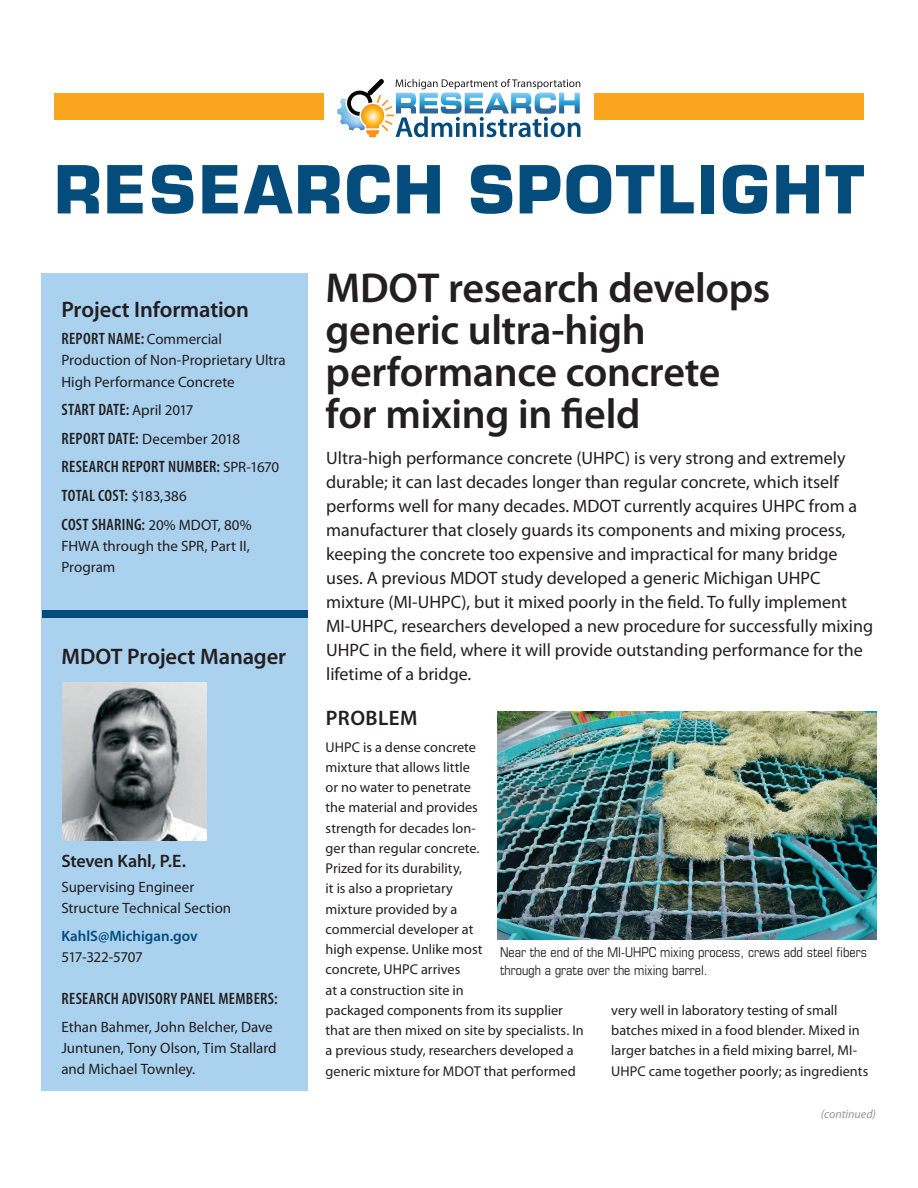
<style>
.page{position:relative;width:918px;height:1188px;background:#fff}
.page>*{position:absolute;margin:0;border:0;box-sizing:border-box;transform-origin:0 0}
.t1{font:700 64.5px "Eurostile";letter-spacing:.04em;color:#034c7c}
.t2{font:600 42px/42px "Myriad Pro";letter-spacing:-.01em;color:#231f20}
.Project_Info_Header{font:600 22.5px "Myriad Pro";letter-spacing:-.005em;color:#231f20}
.Subheads{font:600 21px "Myriad Pro";letter-spacing:.02em;color:#231f20}
.Introductory_Text{font:18px/24px "Myriad Pro";color:#231f20}
.Sidebar_subhead{font:600 18px "Myriad Pro";letter-spacing:-.01em;color:#231f20}
.sidebar_copy{font:600 condensed 16.5px "Myriad Pro";letter-spacing:.015em;color:#231f20}
.sidebar_copy-2{font:15px/21px "Myriad Pro";color:#231f20}
.sidebar_copy-3{font:600 15px/21px "Myriad Pro";color:#034c7c}
.Body_Copy_No_Indent{font:14.25px/20.2px "Myriad Pro";letter-spacing:.005em;color:#231f20}
.t3{font:condensed 13.5px/18px "Eurostile";color:#231f20}
.t4{font:italic 12px "Myriad Pro";color:#939598}
.s1{font-weight:400;font-stretch:normal;font-size:15px}
.s2{font-weight:600;font-stretch:condensed;font-size:16.5px}
.s3{font-weight:400;color:#231f20}
</style>
<div class="page">
<div style="left:54px;top:93px;width:810px;height:27px;background:#f9a51e"></div>
<div style="left:324px;top:54px;width:270px;height:112px;background:#fff"></div>
<div style="left:41px;top:273px;width:267px;height:818px;background:#aad1ee"></div>
<img style="left:498px;top:712px;width:378px;height:227px">
<img style="left:63px;top:683px;width:143px;height:157px">
<svg style="left:338px;top:79px;width:242px;height:58px"></svg>
<div style="left:42px;top:610px;width:265px;height:8px;background:#034c7c"></div>
<p class="t1" style="left:54px;top:150px;width:811px">RESEARCH SPOTLIGHT</p>
<p class="Project_Info_Header" style="left:61px;top:297px;width:189px">Project Information</p>
<p class="sidebar_copy" style="left:62px;top:329px;width:162px">REPORT NAME: <span class="s1">Commercial</span></p>
<p class="sidebar_copy-2" style="left:61px;top:349px;width:226px;line-height:22.5px">Production of Non-Proprietary Ultra<br>High Performance Concrete</p>
<p class="sidebar_copy" style="left:62px;top:400px;width:134px">START DATE: <span class="s1">April 2017</span></p>
<p class="sidebar_copy-2" style="left:62px;top:429px;width:180px"><span class="s2">REPORT DATE:</span> December 2018</p>
<p class="sidebar_copy" style="left:62px;top:457px;width:219px">RESEARCH REPORT NUMBER: <span class="s1">SPR-1670</span></p>
<p class="sidebar_copy" style="left:62px;top:487px;width:127px">TOTAL COST: <span class="s1">$183,386</span></p>
<p class="sidebar_copy" style="left:62px;top:516px;width:192px">COST SHARING: <span class="s1">20% MDOT, 80%</span></p>
<p class="sidebar_copy-2" style="left:61px;top:536px;width:190px">FHWA through the SPR, Part II,<br>Program</p>
<p class="Project_Info_Header" style="left:61px;top:644px;width:226px">MDOT Project Manager</p>
<p class="Sidebar_subhead" style="left:61px;top:851px;width:126px">Steven Kahl, P.E.</p>
<p class="sidebar_copy-2" style="left:61px;top:877px;width:171px">Supervising Engineer<br>Structure Technical Section</p>
<p class="sidebar_copy-3" style="left:61px;top:926px;width:138px">KahlS@Michigan.gov<br><span class="s3">517-322-5707</span></p>
<p class="sidebar_copy" style="left:62px;top:990px;width:217px">RESEARCH ADVISORY PANEL MEMBERS:</p>
<p class="sidebar_copy-2" style="left:61px;top:1017px;width:217px">Ethan Bahmer, John Belcher, Dave<br>Juntunen, Tony Olson, Tim Stallard and Michael Townley.</p>
<p class="t2" style="left:326px;top:267px;width:446px">MDOT research develops generic ultra-high performance concrete for mixing in field</p>
<p class="Introductory_Text" style="left:326px;top:446px;width:549px">Ultra-high performance concrete (UHPC) is very strong and extremely durable; it can last decades longer than regular concrete, which itself performs well for many decades. MDOT currently acquires UHPC from a manufacturer that closely guards its components and mixing process, keeping the concrete too expensive and impractical for many bridge uses. A previous MDOT study developed a generic Michigan UHPC mixture (MI-UHPC), but it mixed poorly in the field. To fully implement MI-UHPC, researchers developed a new procedure for successfully mixing UHPC in the field, where it will provide outstanding performance for the lifetime of a bridge.</p>
<p class="Subheads" style="left:326px;top:706px;width:93px">PROBLEM</p>
<p class="Body_Copy_No_Indent" style="left:326px;top:737px;width:260px">UHPC is a dense concrete<br>mixture that allows little<br>or no water to penetrate<br>the material and provides<br>strength for decades lon-<br>ger than regular concrete.<br>Prized for its durability,<br>it is also a proprietary<br>mixture provided by a<br>commercial developer at<br>high expense. Unlike most<br>concrete, UHPC arrives<br>at a construction site in<br>packaged components from its supplier that are then mixed on site by specialists. In a previous study, researchers developed a generic mixture for MDOT that performed</p>
<p class="t3" style="left:500px;top:943px;width:368px">Near the end of the MI-UHPC mixing process, crews add steel fibers through a grate over the mixing barrel.</p>
<p class="Body_Copy_No_Indent" style="left:611px;top:1000px;width:259px">very well in laboratory testing of small batches mixed in a food blender. Mixed in larger batches in a field mixing barrel, MI-UHPC came together poorly; as ingredients</p>
<p class="t4" style="left:821px;top:1108px;width:57px">(continued)</p>
</div>
